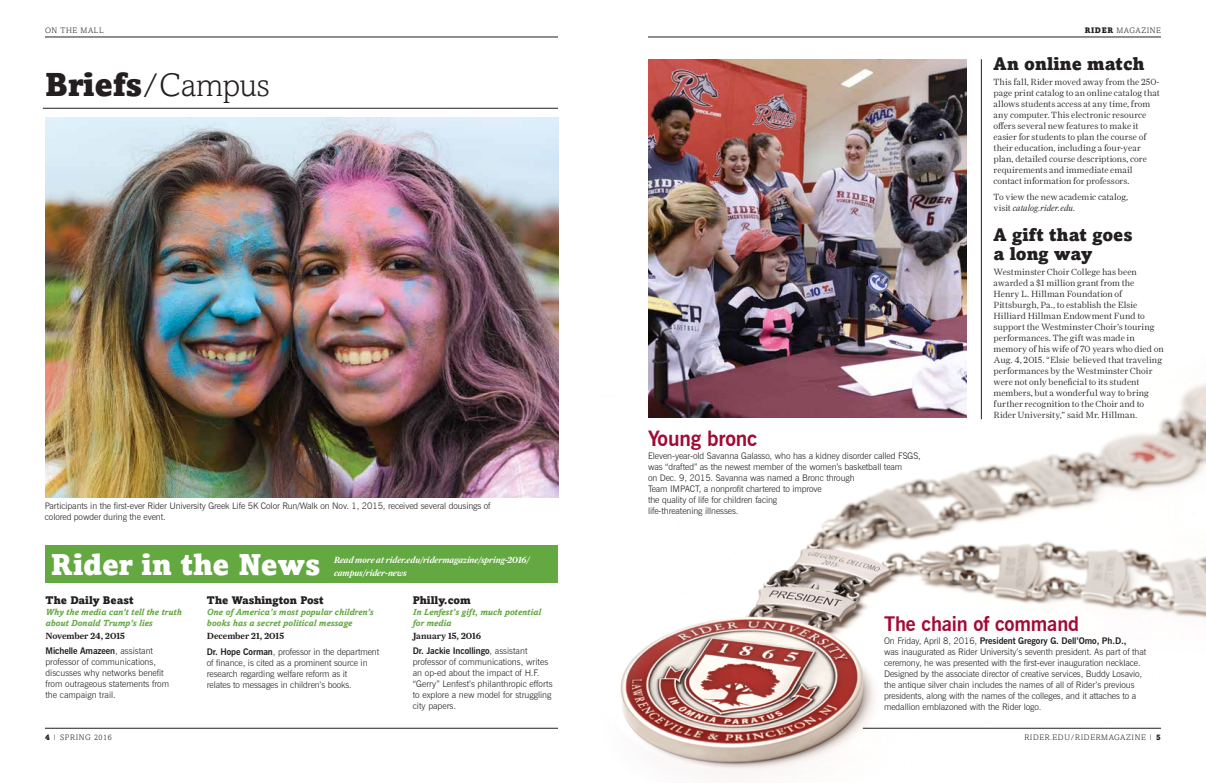
<style>
.page{position:relative;width:1206px;height:783px;background:#fff}
.page>*{position:absolute;margin:0;border:0;box-sizing:border-box;transform-origin:0 0}
.t1{font:300 33px "Amasis MT Std";color:#231f20}
.t2{font:900 30px "Amasis MT Std";color:#fff}
.t3{font:700 21px "News Gothic BT";letter-spacing:-.01em;color:#a30b35}
.t4{font:700 20px "News Gothic BT";letter-spacing:-.01em;color:#a30b35}
.t5{font:900 18px/19px "Amasis MT Std";letter-spacing:.005em;color:#231f20}
.t6{font:900 11px "Amasis MT Std";color:#231f20}
.t7{font:300 9px/11px "News Gothic BT";letter-spacing:-.01em;color:#231f20}
.t8{font:300 9px/11px "Farnham Display";letter-spacing:.005em;color:#231f20}
.t9{font:italic 700 9px/11px "Amasis MT Std";color:#63a841}
.t10{font:9px/13px "Farnham Text Semi Ital LF";letter-spacing:-.01em;color:#fff}
.t11{font:9px "Farnham Text Semi LF";color:#231f20}
.t12{font:300 8px "Amasis MT Std";letter-spacing:.075em;color:#231f20}
.s1{font-weight:900}
.s2{font-weight:700}
.s3{font-style:italic}
.s4{font-size:6.8px}
</style>
<div class="page">
<div style="left:45px;top:545px;width:513px;height:38px;background:#63a841"></div>
<img style="left:620px;top:326px;width:586px;height:454px">
<hr style="left:43px;top:108px;width:515px;height:1px;background:#231f20">
<img style="left:45px;top:117px;width:513px;height:381px">
<img style="left:648px;top:59px;width:319px;height:358px">
<hr style="left:981px;top:59px;width:1px;height:360px;background:#231f20">
<hr style="left:648px;top:37px;width:513px;height:1px;background:#231f20">
<hr style="left:45px;top:37px;width:513px;height:1px;background:#231f20">
<hr style="left:45px;top:728px;width:513px;height:1px;background:#231f20">
<hr style="left:863px;top:728px;width:298px;height:1px;background:#231f20">
<p class="t12" style="left:45px;top:26px;width:60px">ON THE MALL</p>
<h1 class="t1" style="left:45px;top:66px;width:226px"><span class="s1">Briefs</span>/Campus</h1>
<p class="t7" style="left:45px;top:501px;width:447px">Participants in the first-ever Rider University Greek Life 5K Color Run/Walk on Nov. 1, 2015, received several dousings of colored powder during the event.</p>
<h2 class="t2" style="left:51px;top:546px;width:271px">Rider in the News</h2>
<p class="t10" style="left:334px;top:553px;width:198px">Read more at rider.edu/ridermagazine/spring-2016/ campus/rider-news</p>
<p class="t6" style="left:45px;top:593px;width:90px">The Daily Beast</p>
<p class="t9" style="left:45px;top:606px;width:138px">Why the media can’t tell the truth about Donald Trump’s lies</p>
<p class="t11" style="left:45px;top:630px;width:81px">November 24, 2015</p>
<p class="t7" style="left:45px;top:646px;width:125px"><span class="s2">Michelle Amazeen</span>, assistant professor of communications, discusses why networks benefit from outrageous statements from the campaign trail.</p>
<p class="t6" style="left:207px;top:593px;width:118px">The Washington Post</p>
<p class="t9" style="left:207px;top:607px;width:168px">One of America’s most popular children’s books has a secret political message</p>
<p class="t11" style="left:207px;top:630px;width:79px">December 21, 2015</p>
<p class="t7" style="left:207px;top:646px;width:174px"><span class="s2">Dr. Hope Corman</span>, professor in the department of finance, is cited as a prominent source in research regarding welfare reform as it<br>relates to messages in children’s books.</p>
<p class="t6" style="left:413px;top:593px;width:60px">Philly.com</p>
<p class="t9" style="left:413px;top:606px;width:130px">In Lenfest’s gift, much potential for media</p>
<p class="t11" style="left:413px;top:630px;width:70px">January 15, 2016</p>
<p class="t7" style="left:413px;top:646px;width:141px"><span class="s2">Dr. Jackie Incollingo</span>, assistant professor of communications, writes an op-ed about the impact of H.F. “Gerry” Lenfest’s philanthropic efforts to explore a new model for struggling city papers.</p>
<p class="t12" style="left:1085px;top:26px;width:78px"><span class="s1">RIDER</span> MAGAZINE</p>
<h3 class="t5" style="left:994px;top:54px;width:152px">An online match</h3>
<p class="t8" style="left:994px;top:77px;width:168px">This fall, Rider moved away from the 250- page print catalog to an online catalog that allows students access at any time, from any computer. This electronic resource offers several new features to make it easier for students to plan the course of their education, including a four-year plan, detailed course descriptions, core requirements and immediate email contact information for professors.</p>
<p class="t8" style="left:994px;top:191px;width:136px">To view the new academic catalog, visit <span class="s3">catalog.rider.edu.</span></p>
<h3 class="t3" style="left:648px;top:425px;width:111px">Young bronc</h3>
<p class="t7" style="left:648px;top:450px;width:274px">Eleven-year-old Savanna Galasso, who has a kidney disorder called FSGS, was “drafted” as the newest member of the women’s basketball team<br>on Dec. 9, 2015. Savanna was named a Bronc through<br>Team IMPACT, a nonprofit chartered to improve<br>the quality of life for children facing<br>life-threatening illnesses.</p>
<h3 class="t5" style="left:994px;top:225px;width:141px">A gift that goes a long way</h3>
<p class="t8" style="left:994px;top:267px;width:172px">Westminster Choir College has been awarded a $1 million grant from the<br>Henry L. Hillman Foundation of Pittsburgh, Pa., to establish the Elsie Hilliard Hillman Endowment Fund to support the Westminster Choir’s touring performances. The gift was made in memory of his wife of 70 years who died on Aug. 4, 2015. “Elsie believed that traveling performances by the Westminster Choir were not only beneficial to its student members, but a wonderful way to bring further recognition to the Choir and to Rider University,” said Mr. Hillman.</p>
<h3 class="t4" style="left:884px;top:612px;width:196px">The chain of command</h3>
<p class="t7" style="left:884px;top:636px;width:264px">On Friday, April 8, 2016, <span class="s2">President Gregory G. Dell’Omo, Ph.D.,<br></span>was inaugurated as Rider University’s seventh president. As part of that ceremony, he was presented with the first-ever inauguration necklace.<br>Designed by the associate director of creative services, Buddy Losavio, the antique silver chain includes the names of all of Rider’s previous presidents, along with the names of the colleges, and it attaches to a medallion emblazoned with the Rider logo.</p>
<p class="t12" style="left:45px;top:732px;width:68px"><span class="s1">4</span> <span class="s4">|</span> SPRING 2016</p>
<p class="t12" style="left:1024px;top:732px;width:138px">RIDER.EDU/RIDERMAGAZINE <span class="s4">|</span> <span class="s1">5</span></p>
</div>
